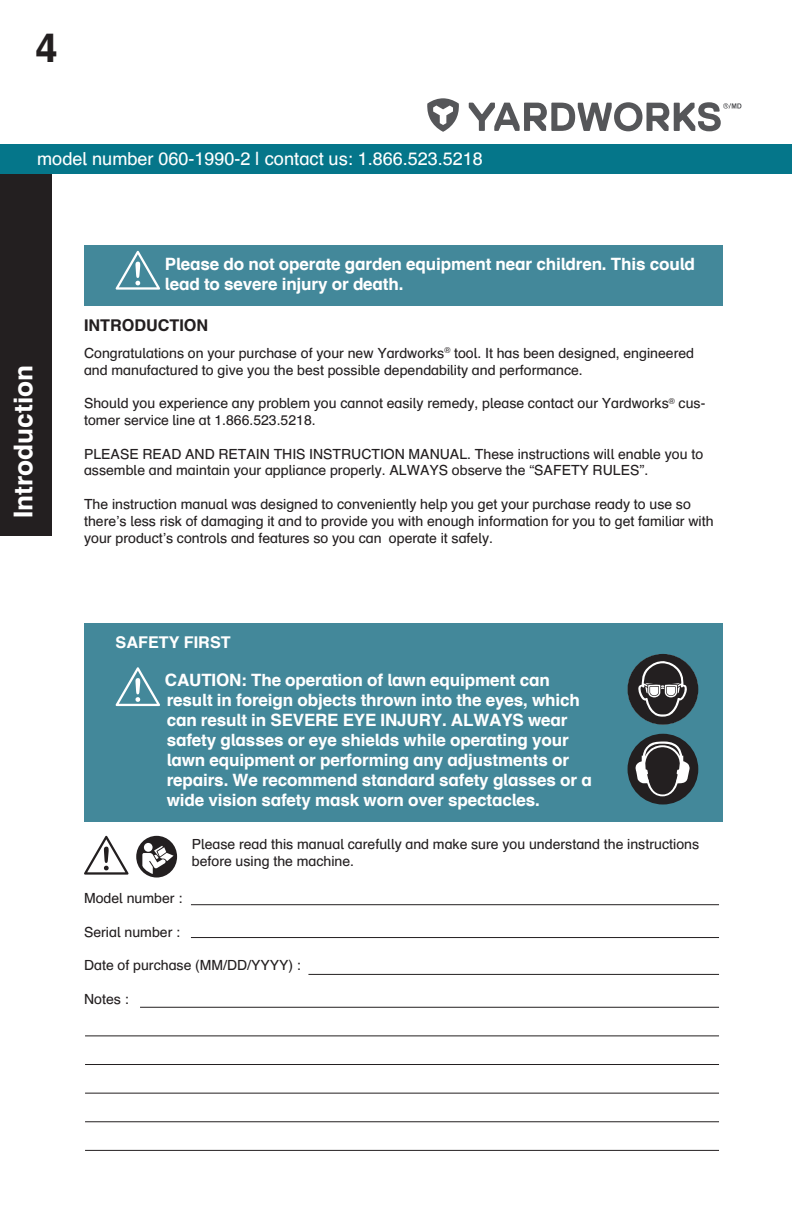
<style>
.page{position:relative;width:792px;height:1224px;background:#fff}
.page>*{position:absolute;margin:0;border:0;box-sizing:border-box;transform-origin:0 0}
.t1{font:700 40px "Schulbuch Nord";color:#231f20}
.t2{font:700 26px "Schulbuch Nord";color:#fff}
.t3{font:18px "Schulbuch Nord";color:#fff}
.t4{font:700 17px/20px "Schulbuch Nord";letter-spacing:-.01em;color:#fff}
.t5{font:700 16.2px "Schulbuch Nord";color:#231f20}
.t6{font:700 16.2px "Schulbuch Nord";color:#fff}
.t7{font:14px/16.8px "Schulbuch Nord";color:#231f20}
</style>
<div class="page">
<div style="left:0;top:166px;width:52px;height:370px;background:#231f20"></div>
<div style="left:0;top:144px;width:792px;height:29px;background:#05768a"></div>
<svg style="left:427px;top:98px;width:32px;height:34px"></svg>
<svg style="left:469px;top:102px;width:272px;height:29px"></svg>
<div style="left:84px;top:245px;width:639px;height:61px;background:#43889a"></div>
<svg style="left:116px;top:251px;width:44px;height:39px"></svg>
<svg style="left:84px;top:836px;width:45px;height:39px"></svg>
<div style="left:136px;top:836px;width:41px;height:42px;background:#231f20;border-radius:50%"></div>
<svg style="left:142px;top:843px;width:32px;height:31px"></svg>
<hr style="left:191px;top:904px;width:528px;height:1px;background:#231f20">
<hr style="left:191px;top:937px;width:528px;height:1px;background:#231f20">
<hr style="left:140px;top:1007px;width:579px;height:1px;background:#231f20">
<hr style="left:85px;top:1035px;width:634px;height:1px;background:#231f20">
<hr style="left:85px;top:1064px;width:634px;height:1px;background:#231f20">
<hr style="left:85px;top:1093px;width:634px;height:1px;background:#231f20">
<hr style="left:85px;top:1121px;width:634px;height:1px;background:#231f20">
<hr style="left:85px;top:1150px;width:634px;height:1px;background:#231f20">
<hr style="left:308px;top:974px;width:411px;height:1px;background:#231f20">
<div style="left:84px;top:623px;width:639px;height:199px;background:#43889a"></div>
<svg style="left:116px;top:667px;width:44px;height:39px"></svg>
<div style="left:628px;top:734px;width:70px;height:71px;background:#231f20;border-radius:50%"></div>
<svg style="left:634px;top:742px;width:56px;height:54px"></svg>
<svg style="left:628px;top:654px;width:70px;height:71px"></svg>
<h1 class="t1" style="left:35px;top:22px;width:24px">4</h1>
<p class="t3" style="left:37px;top:147px;width:447px">model number 060-1990-2 | contact us: 1.866.523.5218</p>
<h2 class="t2" style="left:7px;top:518px;width:155px;rotate:-90deg">Introduction</h2>
<p class="t4" style="left:165px;top:253px;width:532px">Please do not operate garden equipment near children. This could lead to severe injury or death.</p>
<p class="t5" style="left:84px;top:315px;width:126px">INTRODUCTION</p>
<p class="t7" style="left:84px;top:344px;width:612px">Congratulations on your purchase of your new Yardworks<sup>®</sup> tool. It has been designed, engineered and manufactured to give you the best possible dependability and performance.</p>
<p class="t7" style="left:84px;top:395px;width:623px">Should you experience any problem you cannot easily remedy, please contact our Yardworks<sup>®</sup> cus&shy;tomer service line at 1.866.523.5218.</p>
<p class="t7" style="left:84px;top:445px;width:621px">PLEASE READ AND RETAIN THIS INSTRUCTION MANUAL. These instructions will enable you to assemble and maintain your appliance properly. ALWAYS observe the “SAFETY RULES”.</p>
<p class="t7" style="left:84px;top:495px;width:631px">The instruction manual was designed to conveniently help you get your purchase ready to use so there’s less risk of damaging it and to provide you with enough information for you to get familiar with your product’s controls and features so you can operate it safely.</p>
<p class="t6" style="left:116px;top:632px;width:117px">SAFETY FIRST</p>
<p class="t4" style="left:165px;top:670px;width:428px">CAUTION: The operation of lawn equipment can result in foreign objects thrown into the eyes, which can result in SEVERE EYE INJURY. ALWAYS wear safety glasses or eye shields while operating your lawn equipment or performing any adjustments or repairs. We recommend standard safety glasses or a wide vision safety mask worn over spectacles.</p>
<p class="t7" style="left:192px;top:835px;width:509px">Please read this manual carefully and make sure you understand the instructions before using the machine.</p>
<p class="t7" style="left:84px;top:890px;width:100px">Model number :</p>
<p class="t7" style="left:84px;top:923px;width:98px">Serial number :</p>
<p class="t7" style="left:84px;top:957px;width:218px">Date of purchase (MM/DD/YYYY) :</p>
<p class="t7" style="left:84px;top:990px;width:46px">Notes :</p>
</div>
